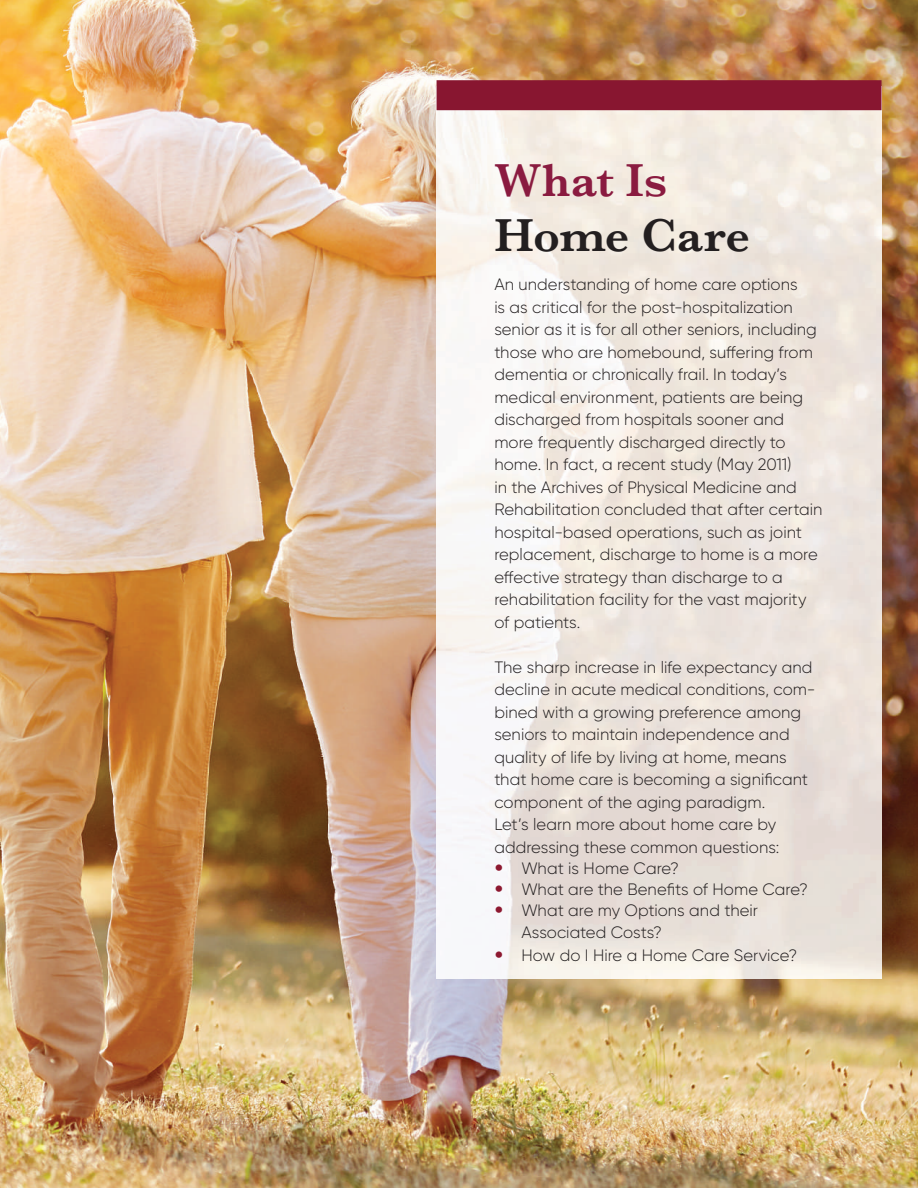
<style>
.page{position:relative;width:918px;height:1188px;background:#fff}
.page>*{position:absolute;margin:0;border:0;box-sizing:border-box;transform-origin:0 0}
.t1{font:600 48px "Baskerville";color:#231f20}
.t2{font:600 48px "Baskerville";letter-spacing:.005em;color:#8a1b40}
.t3{font:300 16.5px/22.5px "Gilroy";color:#231f20}
.s1{font-family:"Avenir LT Std";font-weight:400;font-size:18px;color:#8d1830}
</style>
<div class="page">
<img style="left:0;top:0;width:918px;height:1188px">
<img style="left:437px;top:110px;width:445px;height:869px">
<div style="left:437px;top:80px;width:445px;height:30px;background:#881630"></div>
<h1 class="t2" style="left:494px;top:146px;width:174px">What Is</h1>
<h1 class="t1" style="left:494px;top:202px;width:257px">Home Care</h1>
<p class="t3" style="left:494px;top:273px;width:330px">An understanding of home care options<br>is as critical for the post-hospitalization senior as it is for all other seniors, including those who are homebound, suffering from dementia or chronically frail. In today’s medical environment, patients are being discharged from hospitals sooner and more frequently discharged directly to home. In fact, a recent study (May 2011)<br>in the Archives of Physical Medicine and Rehabilitation concluded that after certain hospital-based operations, such as joint replacement, discharge to home is a more effective strategy than discharge to a rehabilitation facility for the vast majority of patients.</p>
<p class="t3" style="left:494px;top:656px;width:323px">The sharp increase in life expectancy and decline in acute medical conditions, com&shy;bined with a growing preference among seniors to maintain independence and quality of life by living at home, means that home care is becoming a significant component of the aging paradigm.<br>Let’s learn more about home care by addressing these common questions:</p>
<p class="t3" style="left:494px;top:857px;width:186px"><span class="s1">•</span> What is Home Care?</p>
<p class="t3" style="left:494px;top:878px;width:315px"><span class="s1">•</span> What are the Benefits of Home Care?</p>
<p class="t3" style="left:521px;top:899px;width:238px;text-indent:-27px"><span class="s1">•</span> What are my Options and their<br>Associated Costs?</p>
<p class="t3" style="left:494px;top:944px;width:304px"><span class="s1">•</span> How do I Hire a Home Care Service?</p>
</div>
